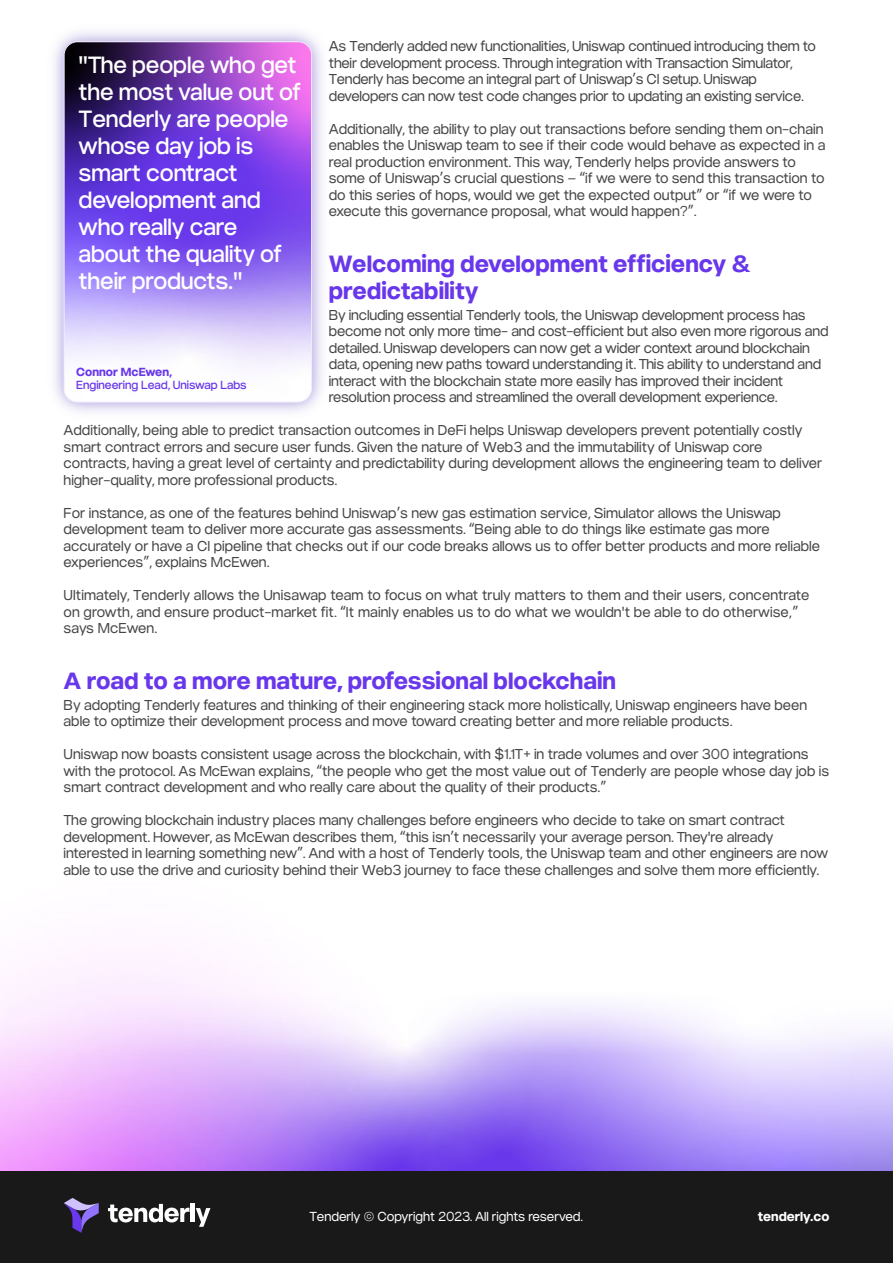
<style>
.page{position:relative;width:893px;height:1263px;background:#fff}
.page>*{position:absolute;margin:0;border:0;box-sizing:border-box;transform-origin:0 0}
.t1{font:27px/27px "Oskari G2";letter-spacing:-.005em;color:#fff}
.t2{font:600 27px/27px "Oskari G2";color:#6837eb}
.t3{font:16.5px/16.5px "Oskari G2";color:#464646}
.t4{font:15px "Oskari G2";color:#fff}
.t5{font:600 15px "Oskari G2";color:#fff}
.t6{font:13.5px "Oskari G2";color:#6837eb}
.t7{font:600 13.5px "Oskari G2";color:#6837eb}
.s1{font-family:"Myriad Pro"}
</style>
<div class="page">
<img style="left:0;top:951px;width:893px;height:220px">
<img style="left:54px;top:31px;width:268px;height:381px">
<div style="left:0;top:1171px;width:893px;height:92px;background:#191919"></div>
<svg style="left:64px;top:1198px;width:35px;height:35px"></svg>
<svg style="left:108px;top:1204px;width:81px;height:19px"></svg>
<hr style="left:191px;top:1204px;width:4px;height:18px;background:#fff">
<svg style="left:196px;top:1208px;width:14px;height:19px"></svg>
<img style="left:64px;top:42px;width:248px;height:360px">
<div style="left:64px;top:41px;width:248px;height:361px;border:1px solid #f0ebff;border-radius:14px"></div>
<p class="t3" style="left:329px;top:38px;width:489px">As Tenderly added new functionalities, Uniswap continued introducing them to their development process. Through integration with Transaction Simulator, Tenderly has become an integral part of Uniswap<span class="s1">’</span>s CI setup. Uniswap developers can now test code changes prior to updating an existing service.</p>
<p class="t3" style="left:329px;top:120px;width:498px">Additionally, the ability to play out transactions before sending them on-chain enables the Uniswap team to see if their code would behave as expected in a real production environment. This way, Tenderly helps provide answers to some of Uniswap<span class="s1">’</span>s crucial questions <span class="s1">– “</span>if we were to send this transaction to do this series of hops, would we get the expected output<span class="s1">”</span> or <span class="s1">“</span>if we were to execute this governance proposal, what would happen?<span class="s1">”</span>.</p>
<h1 class="t2" style="left:329px;top:249px;width:424px">Welcoming development efficiency &amp; predictability</h1>
<p class="t3" style="left:329px;top:306px;width:501px">By including essential Tenderly tools, the Uniswap development process has become not only more time- and cost-efficient but also even more rigorous and detailed. Uniswap developers can now get a wider context around blockchain data, opening new paths toward understanding it. This ability to understand and interact with the blockchain state more easily has improved their incident resolution process and streamlined the overall development experience.</p>
<p class="t3" style="left:64px;top:422px;width:760px">Additionally, being able to predict transaction outcomes in DeFi helps Uniswap developers prevent potentially costly smart contract errors and secure user funds. Given the nature of Web3 and the immutability of Uniswap core contracts, having a great level of certainty and predictability during development allows the engineering team to deliver higher-quality, more professional products.</p>
<p class="t3" style="left:64px;top:504px;width:758px">For instance, as one of the features behind Uniswap<span class="s1">’</span>s new gas estimation service, Simulator allows the Uniswap development team to deliver more accurate gas assessments. <span class="s1">“</span>Being able to do things like estimate gas more accurately or have a CI pipeline that checks out if our code breaks allows us to offer better products and more reliable experiences<span class="s1">”</span>, explains McEwen.</p>
<p class="t3" style="left:64px;top:587px;width:747px">Ultimately, Tenderly allows the Unisawap team to focus on what truly matters to them and their users, concentrate on growth, and ensure product-market fit. <span class="s1">“</span>It mainly enables us to do what we wouldn't be able to do otherwise,<span class="s1">” </span>says McEwen.</p>
<h1 class="t2" style="left:64px;top:666px;width:554px">A road to a more mature, professional blockchain</h1>
<p class="t3" style="left:64px;top:696px;width:745px">By adopting Tenderly features and thinking of their engineering stack more holistically, Uniswap engineers have been able to optimize their development process and move toward creating better and more reliable products.</p>
<p class="t3" style="left:64px;top:746px;width:767px">Uniswap now boasts consistent usage across the blockchain, with $1.1T+ in trade volumes and over 300 integrations with the protocol. As McEwan explains, <span class="s1">“</span>the people who get the most value out of Tenderly are people whose day job is smart contract development and who really care about the quality of their products.<span class="s1">”</span></p>
<p class="t3" style="left:64px;top:812px;width:766px">The growing blockchain industry places many challenges before engineers who decide to take on smart contract development. However, as McEwan describes them, <span class="s1">“</span>this isn<span class="s1">’</span>t necessarily your average person. They're already interested in learning something new<span class="s1">”</span>. And with a host of Tenderly tools, the Uniswap team and other engineers are now able to use the drive and curiosity behind their Web3 journey to face these challenges and solve them more efficiently.</p>
<h1 class="t1" style="left:79px;top:51px;width:224px">"The people who get the most value out of<br>Tenderly are people whose day job is smart contract development and who really care about the quality of their products."</h1>
<p class="t7" style="left:76px;top:364px;width:98px">Connor McEwen,</p>
<p class="t6" style="left:76px;top:378px;width:172px">Engineering Lead, Uniswap Labs</p>
<p class="t4" style="left:309px;top:1209px;width:275px">Tenderly © Copyright 2023. All rights reserved.</p>
<p class="t5" style="left:758px;top:1208px;width:73px">tenderly.co</p>
</div>
